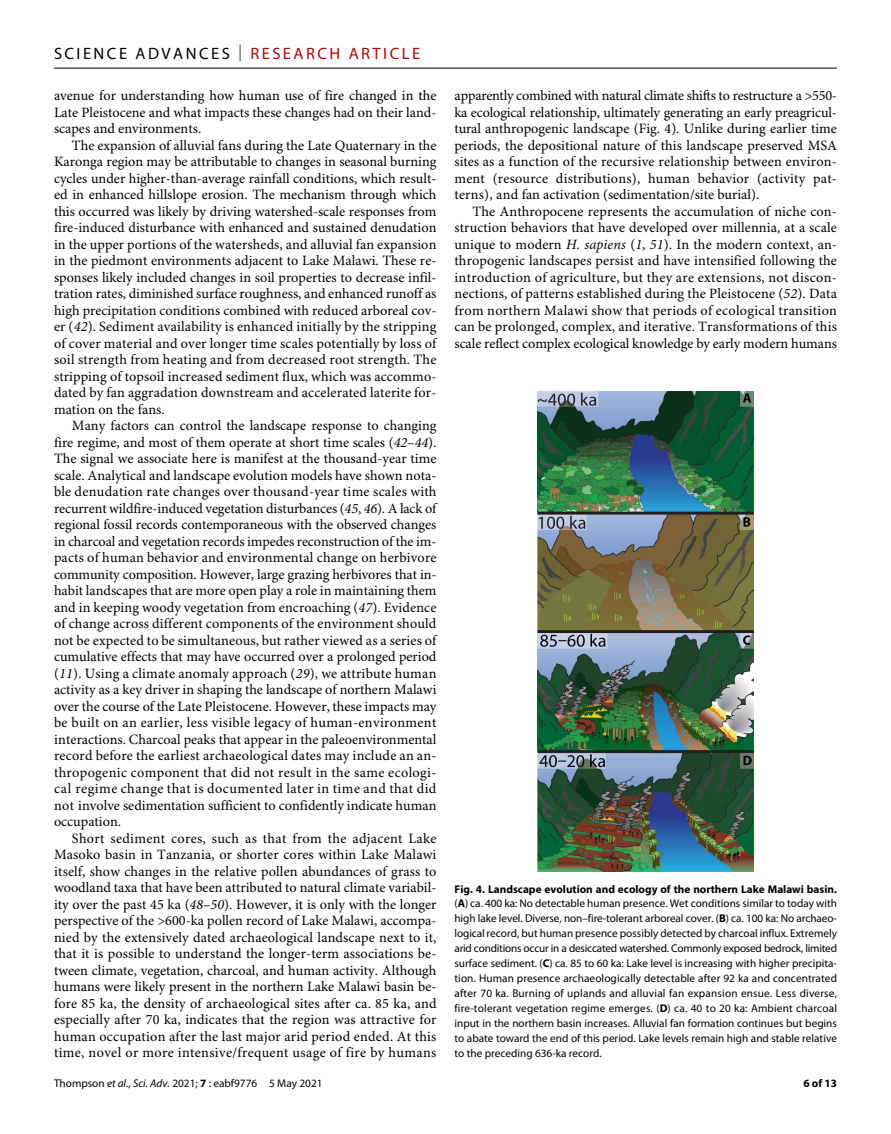
<style>
.page{position:relative;width:891px;height:1134px;background:#fff}
.page>*{position:absolute;margin:0;border:0;box-sizing:border-box;transform-origin:0 0}
.t1{font:16.5px "Myriad Pro";letter-spacing:.15em;color:#000}
.t2{font:14.25px/16.5px "Minion Pro";color:#000;text-align:justify}
.t3{font:11.25px/15px "Myriad Pro";color:#000;text-align:justify}
.t4{font:700 11.25px "Myriad Pro";color:#000}
.s1{font-weight:300}
.s2{color:#b10508}
.s3{font-style:italic}
.s4{font-weight:700}
</style>
<div class="page">
<hr style="left:54px;top:68px;width:783px;height:1px;background:#000">
<img style="left:538px;top:392px;width:216px;height:479px">
<p class="t1" style="left:54px;top:40px;width:368px">SCIENCE ADVANCES <span class="s1">|</span> <span class="s2">RESEARCH ARTICLE</span></p>
<p class="t2" style="left:54px;top:89px;width:384px">avenue for understanding how human use of fire changed in the Late Pleistocene and what impacts these changes had on their land&shy;scapes and environments.</p>
<p class="t2" style="left:54px;top:138px;width:384px;text-indent:18px">The expansion of alluvial fans during the Late Quaternary in the Karonga region may be attributable to changes in seasonal burning cycles under higher-than-average rainfall conditions, which result&shy;ed in enhanced hillslope erosion. The mechanism through which this occurred was likely by driving watershed-scale responses from fire-induced disturbance with enhanced and sustained denudation in the upper portions of the watersheds, and alluvial fan expansion in the piedmont environments adjacent to Lake Malawi. These re&shy;sponses likely included changes in soil properties to decrease infil&shy;tration rates, diminished surface roughness, and enhanced runoff as high precipitation conditions combined with reduced arboreal cov&shy;er (<span class="s3">42</span>). Sediment availability is enhanced initially by the stripping of cover material and over longer time scales potentially by loss of soil strength from heating and from decreased root strength. The stripping of topsoil increased sediment flux, which was accommo&shy;dated by fan aggradation downstream and accelerated laterite for&shy;mation on the fans.</p>
<p class="t2" style="left:54px;top:419px;width:384px;text-indent:18px">Many factors can control the landscape response to changing fire regime, and most of them operate at short time scales (<span class="s3">42</span>–<span class="s3">44</span>).<br>The signal we associate here is manifest at the thousand-year time scale. Analytical and landscape evolution models have shown nota&shy;ble denudation rate changes over thousand-year time scales with recurrent wildfire-induced vegetation disturbances (<span class="s3">45</span>, <span class="s3">46</span>). A lack of regional fossil records contemporaneous with the observed changes in charcoal and vegetation records impedes reconstruction of the im&shy;pacts of human behavior and environmental change on herbivore community composition. However, large grazing herbivores that in&shy;habit landscapes that are more open play a role in maintaining them and in keeping woody vegetation from encroaching (<span class="s3">47</span>). Evidence of change across different components of the environment should not be expected to be simultaneous, but rather viewed as a series of cumulative effects that may have occurred over a prolonged period (<span class="s3">11</span>). Using a climate anomaly approach (<span class="s3">29</span>), we attribute human activity as a key driver in shaping the landscape of northern Malawi over the course of the Late Pleistocene. However, these impacts may be built on an earlier, less visible legacy of human-environment interactions. Charcoal peaks that appear in the paleoenvironmental record before the earliest archaeological dates may include an an&shy;thropogenic component that did not result in the same ecologi&shy;cal regime change that is documented later in time and that did not involve sedimentation sufficient to confidently indicate human occupation.</p>
<p class="t2" style="left:54px;top:831px;width:384px;text-indent:18px">Short sediment cores, such as that from the adjacent Lake Masoko basin in Tanzania, or shorter cores within Lake Malawi itself, show changes in the relative pollen abundances of grass to woodland taxa that have been attributed to natural climate variabil&shy;ity over the past 45 ka (<span class="s3">48</span>–<span class="s3">50</span>). However, it is only with the longer perspective of the &gt;600-ka pollen record of Lake Malawi, accompa&shy;nied by the extensively dated archaeological landscape next to it, that it is possible to understand the longer-term associations be&shy;tween climate, vegetation, charcoal, and human activity. Although humans were likely present in the northern Lake Malawi basin be&shy;fore 85 ka, the density of archaeological sites after ca. 85 ka, and especially after 70 ka, indicates that the region was attractive for human occupation after the last major arid period ended. At this time, novel or more intensive/frequent usage of fire by humans</p>
<p class="t3" style="left:54px;top:1076px;width:270px">Thompson <span class="s3">et al</span>., <span class="s3">Sci. Adv.</span> 2021; <span class="s4">7</span> : eabf9776 5 May 2021</p>
<p class="t2" style="left:454px;top:89px;width:384px">apparently combined with natural climate shifts to restructure a &gt;550- ka ecological relationship, ultimately generating an early preagricul&shy;tural anthropogenic landscape (Fig. 4). Unlike during earlier time periods, the depositional nature of this landscape preserved MSA sites as a function of the recursive relationship between environ&shy;ment (resource distributions), human behavior (activity pat&shy;terns), and fan activation (sedimentation/site burial).</p>
<p class="t2" style="left:454px;top:204px;width:384px;text-indent:18px">The Anthropocene represents the accumulation of niche con&shy;struction behaviors that have developed over millennia, at a scale unique to modern <span class="s3">H. sapiens</span> (<span class="s3">1</span>, <span class="s3">51</span>). In the modern context, an&shy;thropogenic landscapes persist and have intensified following the introduction of agriculture, but they are extensions, not discon&shy;nections, of patterns established during the Pleistocene (<span class="s3">52</span>). Data from northern Malawi show that periods of ecological transition can be prolonged, complex, and iterative. Transformations of this scale reflect complex ecological knowledge by early modern humans</p>
<p class="t3" style="left:454px;top:881px;width:384px"><span class="s4">Fig. 4. Landscape evolution and ecology of the northern Lake Malawi basin. </span>(<span class="s4">A</span>) ca. 400 ka: No detectable human presence. Wet conditions similar to today with high lake level. Diverse, non–fire-tolerant arboreal cover. (<span class="s4">B</span>) ca. 100 ka: No archaeo&shy;logical record, but human presence possibly detected by charcoal influx. Extremely arid conditions occur in a desiccated watershed. Commonly exposed bedrock, limited surface sediment. (<span class="s4">C</span>) ca. 85 to 60 ka: Lake level is increasing with higher precipita&shy;tion. Human presence archaeologically detectable after 92 ka and concentrated after 70 ka. Burning of uplands and alluvial fan expansion ensue. Less diverse, fire-tolerant vegetation regime emerges. (<span class="s4">D</span>) ca. 40 to 20 ka: Ambient charcoal input in the northern basin increases. Alluvial fan formation continues but begins to abate toward the end of this period. Lake levels remain high and stable relative to the preceding 636-ka record.</p>
<p class="t4" style="left:803px;top:1074px;width:35px">6 of 13</p>
</div>
